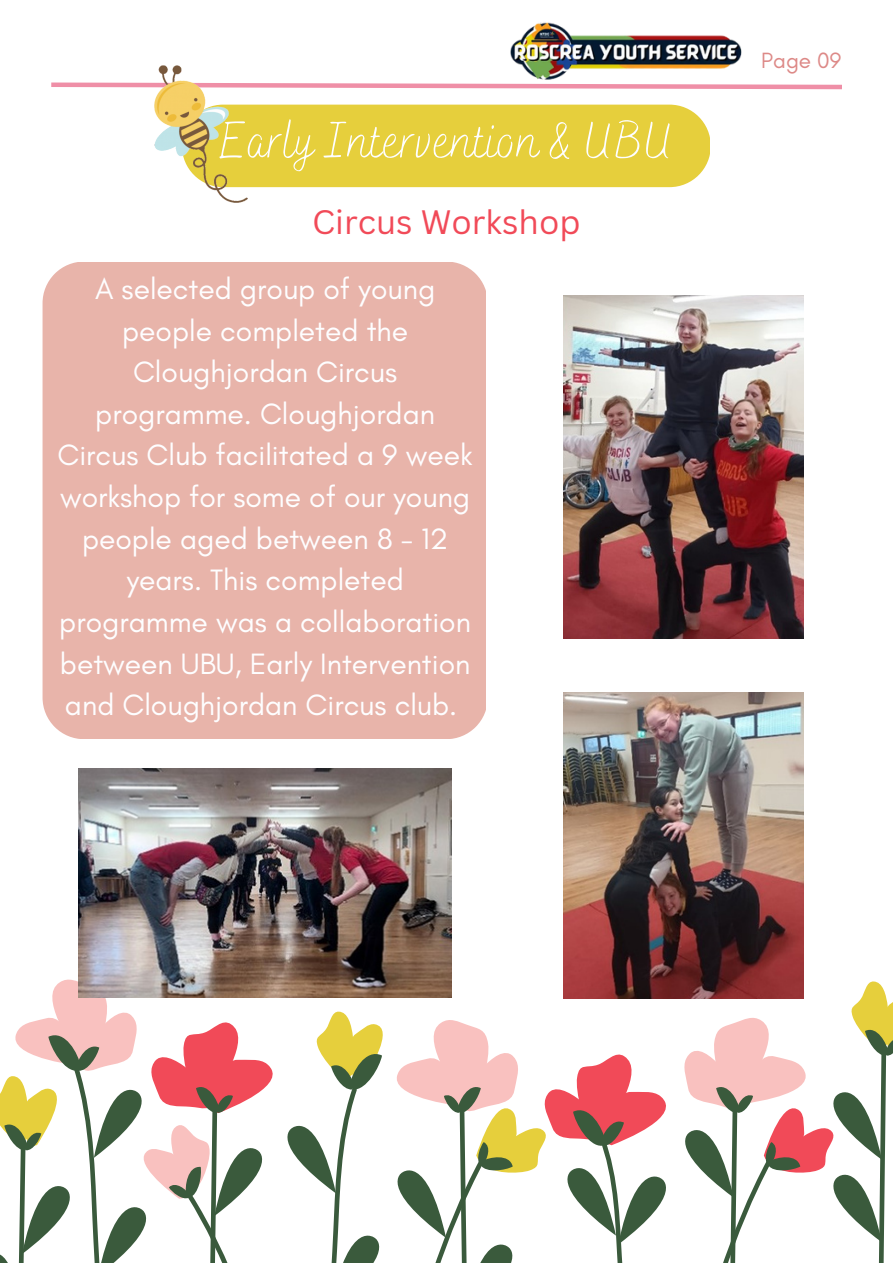
<style>
.page{position:relative;width:893px;height:1264px;background:#fff}
.page>*{position:absolute;margin:0;border:0;box-sizing:border-box;transform-origin:0 0}
.t1{font:100 52.5px "Bakerie Smooth";color:#fefeff}
.t2{font:33px "Canva Sans";color:#f14a58}
.t3{font:30px/41.5px "Glacial Indifference";color:#fefeff;text-align:center}
.t4{font:22.5px "Glacial Indifference";color:#dd8987}
</style>
<div class="page">
<svg style="left:51px;top:82px;width:791px;height:8px"></svg>
<img style="left:510px;top:22px;width:232px;height:58px">
<div style="left:247px;top:105px;width:462px;height:82px;background:#e6cf3c"></div>
<div style="left:43px;top:262px;width:443px;height:476px;background:#e8b4aa"></div>
<svg style="left:0;top:976px;width:892px;height:286px"></svg>
<img style="left:563px;top:296px;width:240px;height:342px">
<img style="left:563px;top:692px;width:240px;height:306px">
<img style="left:79px;top:768px;width:372px;height:229px">
<img style="left:155px;top:66px;width:92px;height:137px">
<h1 class="t1" style="left:219px;top:110px;width:456px">Early Intervention &amp; UBU</h1>
<p class="t2" style="left:312px;top:199px;width:270px">Circus Workshop</p>
<p class="t3" style="left:58px;top:268px;width:416px">A selected group of young people completed the<br>Cloughjordan Circus programme. Cloughjordan<br>Circus Club facilitated a 9 week workshop for some of our young people aged between 8 - 12 years. This completed programme was a collaboration between UBU, Early Intervention and Cloughjordan Circus club.</p>
<p class="t4" style="left:761px;top:46px;width:82px">Page 09</p>
</div>
